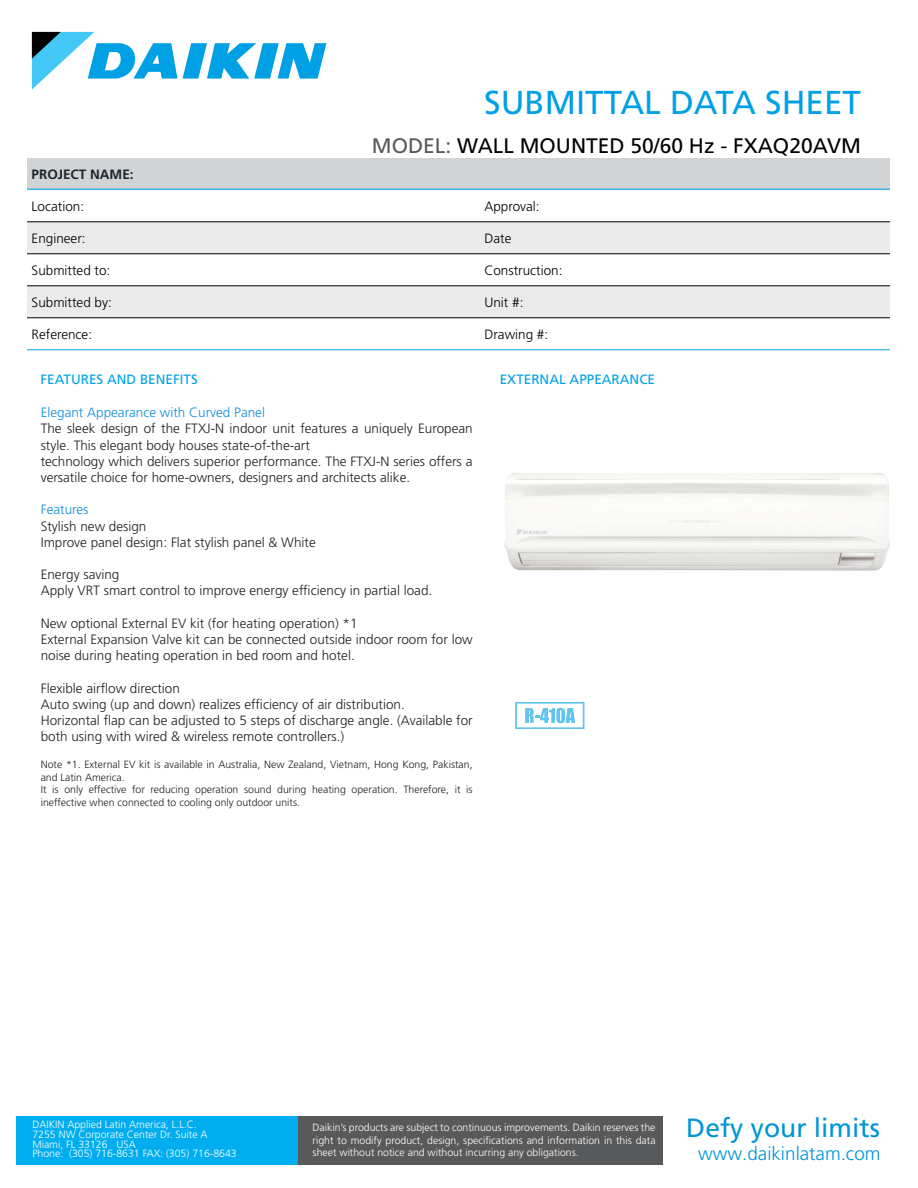
<style>
.page{position:relative;width:918px;height:1188px;background:#fff}
.page>*{position:absolute;margin:0;border:0;box-sizing:border-box;transform-origin:0 0}
.t1{font:33.15px "Frutiger LT Std";color:#00a1e4}
.t2{font:26.4px "Frutiger";color:#0095d5}
.t3{font:21px "Frutiger LT Std";color:#000}
.t4{font:300 18.9px "Frutiger";color:#0095d5}
.t5{font:300 13.5px/16.2px "Frutiger LT Std";color:#231f20}
.t6{font:300 13.5px "Frutiger LT Std";color:#000}
.t7{font:300 13.5px "Frutiger LT Std";color:#128edd}
.t8{font:13.5px "Frutiger LT Std";color:#00a1e4}
.t9{font:700 13.5px "Frutiger LT Std";color:#1b2630}
.t10{font:300 10.5px/9.6px "Frutiger LT Std";color:#fff;text-align:justify}
.t11{font:300 10.5px/12.6px "Frutiger LT Std";color:#231f20}
.s1{color:#58595b}
</style>
<div class="page">
<svg style="left:183px;top:43px;width:143px;height:36px"></svg>
<svg style="left:32px;top:32px;width:145px;height:58px"></svg>
<div style="left:298px;top:1116px;width:365px;height:49px;background:#58595b"></div>
<div style="left:17px;top:1116px;width:281px;height:49px;background:#00aeef"></div>
<div style="left:27px;top:159px;width:863px;height:30px;background:#d1d3d4"></div>
<svg style="left:27px;top:223px;width:863px;height:95px;fill:#ebebec"></svg>
<hr style="left:27px;top:349px;width:118px;height:1px;background:#00a1e4">
<hr style="left:145px;top:349px;width:335px;height:1px;background:#00a1e4">
<hr style="left:480px;top:349px;width:117px;height:1px;background:#00a1e4">
<hr style="left:597px;top:349px;width:293px;height:1px;background:#00a1e4">
<hr style="left:27px;top:222px;width:118px;height:1px;background:#000">
<hr style="left:145px;top:222px;width:335px;height:1px;background:#000">
<hr style="left:480px;top:222px;width:117px;height:1px;background:#000">
<hr style="left:597px;top:222px;width:293px;height:1px;background:#000">
<hr style="left:27px;top:254px;width:118px;height:1px;background:#000">
<hr style="left:145px;top:254px;width:335px;height:1px;background:#000">
<hr style="left:480px;top:254px;width:117px;height:1px;background:#000">
<hr style="left:597px;top:254px;width:293px;height:1px;background:#000">
<hr style="left:27px;top:286px;width:118px;height:1px;background:#000">
<hr style="left:145px;top:286px;width:335px;height:1px;background:#000">
<hr style="left:480px;top:286px;width:117px;height:1px;background:#000">
<hr style="left:597px;top:286px;width:293px;height:1px;background:#000">
<hr style="left:27px;top:318px;width:118px;height:1px;background:#000">
<hr style="left:145px;top:318px;width:335px;height:1px;background:#000">
<hr style="left:480px;top:318px;width:117px;height:1px;background:#000">
<hr style="left:597px;top:318px;width:293px;height:1px;background:#000">
<hr style="left:27px;top:189px;width:118px;height:1px;background:#00a1e4">
<hr style="left:145px;top:189px;width:335px;height:1px;background:#00a1e4">
<hr style="left:480px;top:189px;width:117px;height:1px;background:#00a1e4">
<hr style="left:597px;top:189px;width:293px;height:1px;background:#00a1e4">
<img style="left:504px;top:473px;width:386px;height:98px">
<svg style="left:515px;top:702px;width:70px;height:27px"></svg>
<h1 class="t1" style="left:484px;top:83px;width:378px">SUBMITTAL DATA SHEET</h1>
<h3 class="t3" style="left:372px;top:133px;width:490px"><span class="s1">MODEL:</span> WALL MOUNTED 50/60 Hz - FXAQ20AVM</h3>
<p class="t9" style="left:32px;top:166px;width:104px">PROJECT NAME:</p>
<p class="t6" style="left:32px;top:199px;width:54px">Location:</p>
<p class="t6" style="left:484px;top:199px;width:57px">Approval:</p>
<p class="t6" style="left:32px;top:231px;width:56px">Engineer:</p>
<p class="t6" style="left:484px;top:231px;width:28px">Date</p>
<p class="t6" style="left:32px;top:263px;width:80px">Submitted to:</p>
<p class="t6" style="left:484px;top:263px;width:80px">Construction:</p>
<p class="t6" style="left:32px;top:295px;width:82px">Submitted by:</p>
<p class="t6" style="left:484px;top:295px;width:41px">Unit #:</p>
<p class="t6" style="left:32px;top:327px;width:62px">Reference:</p>
<p class="t6" style="left:484px;top:327px;width:65px">Drawing #:</p>
<p class="t8" style="left:40px;top:371px;width:159px">FEATURES AND BENEFITS</p>
<p class="t8" style="left:500px;top:371px;width:157px">EXTERNAL APPEARANCE</p>
<p class="t7" style="left:41px;top:405px;width:226px">Elegant Appearance with Curved Panel</p>
<p class="t5" style="left:41px;top:421px;width:434px">The sleek design of the FTXJ-N indoor unit features a uniquely European style. This elegant body houses state-of-the-art<br>technology which delivers superior performance. The FTXJ-N series offers a versatile choice for home-owners, designers and architects alike.</p>
<p class="t7" style="left:41px;top:502px;width:49px">Features</p>
<p class="t5" style="left:41px;top:518px;width:277px">Stylish new design<br>Improve panel design: Flat stylish panel &amp; White</p>
<p class="t5" style="left:41px;top:567px;width:393px">Energy saving<br>Apply VRT smart control to improve energy efficiency in partial load.</p>
<p class="t5" style="left:41px;top:615px;width:434px">New optional External EV kit (for heating operation) *1<br>External Expansion Valve kit can be connected outside indoor room for low noise during heating operation in bed room and hotel.</p>
<p class="t5" style="left:41px;top:680px;width:434px">Flexible airflow direction<br>Auto swing (up and down) realizes efficiency of air distribution.<br>Horizontal flap can be adjusted to 5 steps of discharge angle. (Available for both using with wired &amp; wireless remote controllers.)</p>
<p class="t11" style="left:41px;top:759px;width:434px">Note *1. External EV kit is available in Australia, New Zealand, Vietnam, Hong Kong, Pakistan, and Latin America.<br>It is only effective for reducing operation sound during heating operation. Therefore, it is ineffective when connected to cooling only outdoor units.</p>
<p class="t10" style="left:32px;top:1120px;width:206px;text-align:left">DAIKIN Applied Latin America, L.L.C.<br>7255 NW Corporate Center Dr. Suite A Miami, FL 33126 USA<br>Phone: (305) 716-8631 FAX: (305) 716-8643</p>
<h2 class="t2" style="left:686px;top:1112px;width:195px">Defy your limits</h2>
<p class="t10" style="left:313px;top:1122px;width:344px;line-height:12.6px">Daikin’s products are subject to continuous improvements. Daikin reserves the right to modify product, design, specifications and information in this data sheet without notice and without incurring any obligations.</p>
<h3 class="t4" style="left:698px;top:1143px;width:184px">www.daikinlatam.com</h3>
</div>
